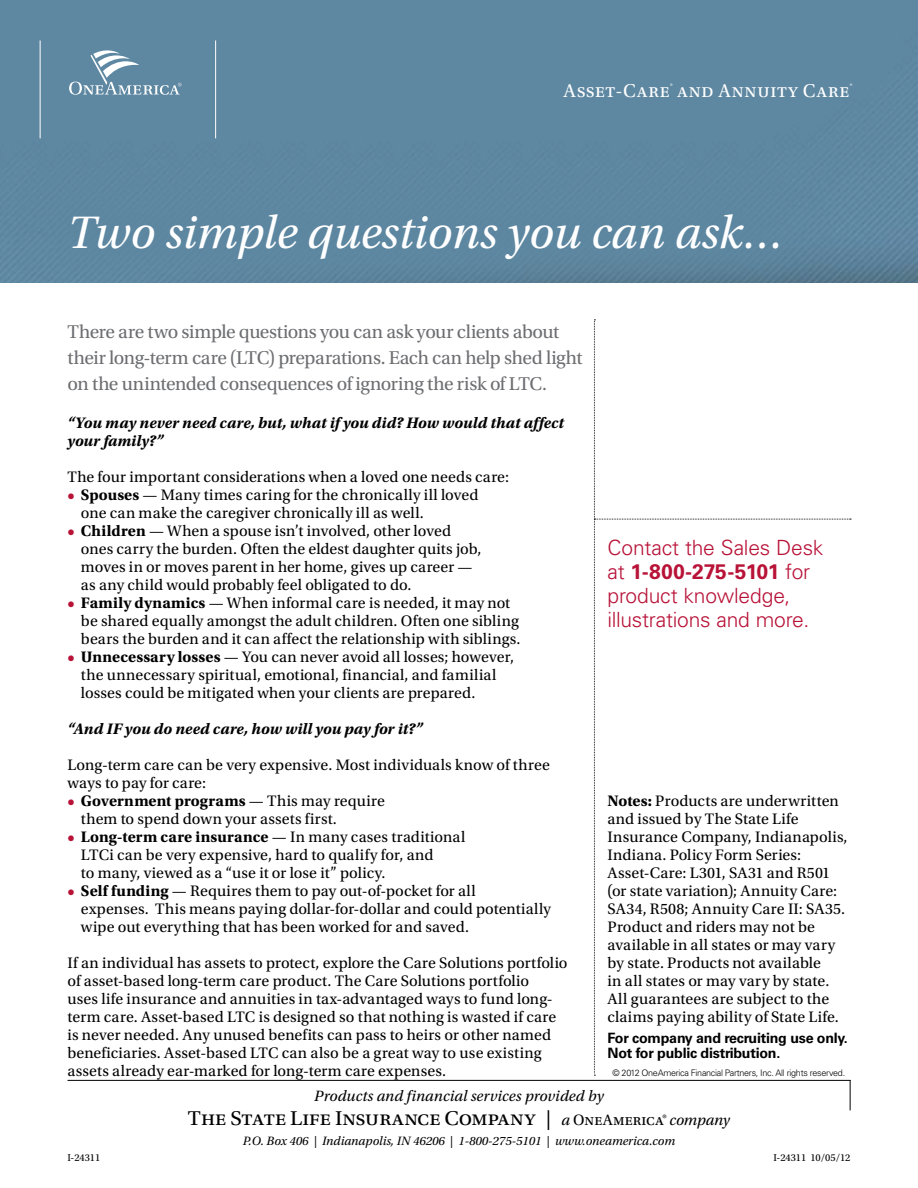
<style>
.page{position:relative;width:918px;height:1188px;background:#fff}
.page>*{position:absolute;margin:0;border:0;box-sizing:border-box;transform-origin:0 0}
.t1{font:italic 48px "Utopia Std";color:#fff}
.t2{font:300 21px/24px "Univers LT Std";letter-spacing:-.01em;color:#b81237}
.t3{font:21px "Utopia Std";color:#000;scale:1.05 1}
.t4{font:19.5px/26.4px "Utopia Std";letter-spacing:-.02em;color:#6d6e71}
.t5{font:19.5px "Utopia Std";letter-spacing:.04em;color:#fff}
.t6{font:15.9px/18px "Utopia Std";letter-spacing:.01em;color:#000}
.t7{font:italic 700 15.9px/18px "Utopia Std";color:#000}
.t8{font:italic 15.75px "Utopia Std";letter-spacing:.01em;color:#000}
.t9{font:700 14.25px/15px "Univers LT Std";letter-spacing:-.015em;color:#000}
.t10{font:italic 12.75px "Utopia Std";color:#000}
.t11{font:10.5px "Utopia Std";letter-spacing:-.005em;color:#000}
.t12{font:300 9px "Univers LT Std";letter-spacing:-.03em;color:#000}
.s1{font-weight:700;color:#b81237}
.s2{font-weight:700}
.s3{font-style:italic;font-size:15.75px}
.s4{font-size:15.75px}
</style>
<div class="page">
<hr style="left:850px;top:1080px;width:1px;height:30px;background:#000">
<hr style="left:68px;top:1080px;width:782px;height:1px;background:#000">
<div style="left:0;top:0;width:918px;height:283px;background:#5e87a1"></div>
<svg style="left:69px;top:50px;width:113px;height:45px;background:#789ab0"></svg>
<hr style="left:40px;top:40px;width:1px;height:98px;background:#fff">
<hr style="left:215px;top:40px;width:1px;height:98px;background:#fff">
<div style="left:15px;top:157px;width:820px;height:158px;background:#5d87a1"></div>
<div style="left:0;top:284px;width:918px;height:34px;background:#fff"></div>
<svg style="left:594px;top:320px;width:257px;height:756px"></svg>
<p class="t5" style="left:564px;top:80px;width:290px">Asset-Care<sup>®</sup> and Annuity Care<sup>®</sup></p>
<h1 class="t1" style="left:68px;top:206px;width:717px">Two simple questions you can ask…</h1>
<p class="t4" style="left:68px;top:318px;width:517px">There are two simple questions you can ask your clients about their long-term care (LTC) preparations. Each can help shed light on the unintended consequences of ignoring the risk of LTC.</p>
<p class="t7" style="left:68px;top:413px;width:498px">“You may never need care, but, what if you did? How would that affect your family?”</p>
<p class="t6" style="left:68px;top:468px;width:443px">The four important considerations when a loved one needs care:</p>
<p class="t6" style="left:81px;top:486px;width:399px;text-indent:-13px"><span class="s1">•</span> <span class="s2">Spouses</span> — Many times caring for the chronically ill loved one can make the caregiver chronically ill as well.</p>
<p class="t6" style="left:81px;top:522px;width:402px;text-indent:-13px"><span class="s1">•</span> <span class="s2">Children</span> — When a spouse isn’t involved, other loved ones carry the burden. Often the eldest daughter quits job, moves in or moves parent in her home, gives up career — as any child would probably feel obligated to do.</p>
<p class="t6" style="left:81px;top:594px;width:441px;text-indent:-13px"><span class="s1">•</span> <span class="s2">Family dynamics</span> — When informal care is needed, it may not be shared equally amongst the adult children. Often one sibling bears the burden and it can affect the relationship with siblings.</p>
<p class="t6" style="left:81px;top:648px;width:435px;text-indent:-13px"><span class="s1">•</span> <span class="s2">Unnecessary losses</span> — You can never avoid all losses; however, the unnecessary spiritual, emotional, financial, and familial losses could be mitigated when your clients are prepared.</p>
<p class="t7" style="left:68px;top:720px;width:357px">“And IF you do need care, how will you pay for it?”</p>
<p class="t6" style="left:68px;top:756px;width:484px">Long-term care can be very expensive. Most individuals know of three ways to pay for care:</p>
<p class="t6" style="left:81px;top:792px;width:306px;text-indent:-13px"><span class="s1">•</span> <span class="s2">Government programs</span> — This may require them to spend down your assets first.</p>
<p class="t6" style="left:81px;top:828px;width:386px;text-indent:-13px"><span class="s1">•</span> <span class="s2">Long-term care insurance</span> — In many cases traditional<br>LTCi can be very expensive, hard to qualify for, and<br>to many, viewed as a “use it or lose it” policy.</p>
<p class="t6" style="left:81px;top:882px;width:472px;text-indent:-13px"><span class="s1">•</span> <span class="s2">Self funding</span> — Requires them to pay out-of-pocket for all<br>expenses. This means paying dollar-for-dollar and could potentially wipe out everything that has been worked for and saved.</p>
<p class="t6" style="left:68px;top:954px;width:502px">If an individual has assets to protect, explore the Care Solutions portfolio of asset-based long-term care product. The Care Solutions portfolio<br>uses life insurance and annuities in tax-advantaged ways to fund long&shy;term care. Asset-based LTC is designed so that nothing is wasted if care is never needed. Any unused benefits can pass to heirs or other named beneficiaries. Asset-based LTC can also be a great way to use existing assets already ear-marked for long-term care expenses.</p>
<h2 class="t2" style="left:608px;top:536px;width:217px">Contact the Sales Desk at <span class="s2">1-800-275-5101</span> for product knowledge, illustrations and more.</h2>
<p class="t6" style="left:608px;top:792px;width:242px"><span class="s2">Notes:</span> Products are underwritten and issued by The State Life<br>Insurance Company, Indianapolis,<br>Indiana. Policy Form Series:<br>Asset-Care: L301, SA31 and R501 (or state variation); Annuity Care:<br>SA34, R508; Annuity Care II: SA35.<br>Product and riders may not be available in all states or may vary by state. Products not available<br>in all states or may vary by state.<br>All guarantees are subject to the claims paying ability of State Life.</p>
<p class="t9" style="left:608px;top:1030px;width:242px">For company and recruiting use only.<br>Not for public distribution.</p>
<p class="t12" style="left:613px;top:1067px;width:234px">© 2012 OneAmerica Financial Partners, Inc. All rights reserved.</p>
<p class="t8" style="left:314px;top:1087px;width:291px">Products and financial services provided by</p>
<h2 class="t3" style="left:188px;top:1107px;width:518px">The State Life Insurance Company | <span class="s3">a</span> <span class="s4">OneAmerica®</span> <span class="s3">company</span></h2>
<p class="t10" style="left:243px;top:1134px;width:434px">P.O. Box 406 | Indianapolis, IN 46206 | 1-800-275-5101 | www.oneamerica.com</p>
<p class="t11" style="left:68px;top:1152px;width:34px">I-24311</p>
<p class="t11" style="left:774px;top:1152px;width:79px">I-24311 10/05/12</p>
</div>
